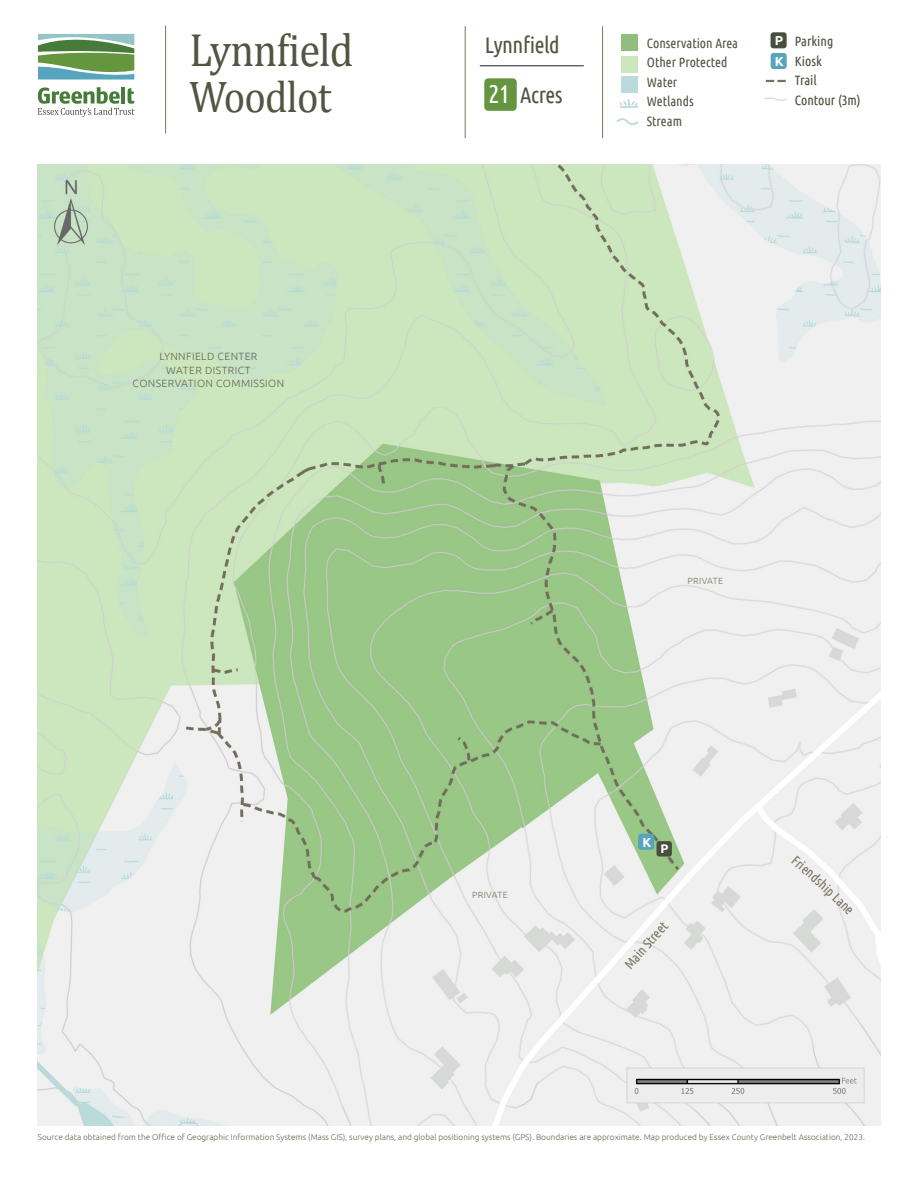
<style>
.page{position:relative;width:918px;height:1188px;background:#fff}
.page>*{position:absolute;margin:0;border:0;box-sizing:border-box;transform-origin:0 0}
.t1{font:46.8px "Cambria";letter-spacing:-.02em;color:#505642;scale:.91 1}
.t2{font:44.55px "Cambria";letter-spacing:-.02em;color:#505642;scale:.91 1}
.t3{font:22.65px "Ubuntu Condensed";letter-spacing:-.02em;color:#505642}
.t4{font:13.5px "Ubuntu Condensed";color:#505642}
.t5{font:13.5px "Ubuntu Condensed";color:#484f3c}
.t6{font:13.5px "Ubuntu Condensed";color:#787560}
.t7{font:700 13.05px "Ubuntu";color:#fff}
.t8{font:700 12.6px "Ubuntu";color:#fff}
.t9{font:300 10.5px "Ubuntu";letter-spacing:.04em;color:#676653}
.t10{font:300 9px "Ubuntu";letter-spacing:.04em;color:#787560}
.t11{font:300 8.25px "Ubuntu";color:#676653}
.s1{font-size:25.8px;color:#fff}
</style>
<div class="page">
<img style="left:38px;top:164px;width:842px;height:961px">
<svg style="left:38px;top:87px;width:96px;height:30px"></svg>
<svg style="left:38px;top:33px;width:96px;height:47px"></svg>
<div style="left:622px;top:35px;width:16px;height:16px;background:#91bd7e"></div>
<div style="left:622px;top:56px;width:16px;height:16px;background:#cce6be"></div>
<div style="left:622px;top:76px;width:16px;height:16px;background:#badadb"></div>
<div style="left:771px;top:32px;width:16px;height:16px;background:#484f3c;border-radius:3px"></div>
<svg style="left:766px;top:80px;width:20px;height:2px"></svg>
<svg style="left:764px;top:97px;width:23px;height:4px"></svg>
<hr style="left:602px;top:26px;width:1px;height:112px;background:#787560">
<hr style="left:465px;top:26px;width:1px;height:112px;background:#787560">
<hr style="left:480px;top:66px;width:104px;height:1px;background:#231f20">
<div style="left:484px;top:78px;width:33px;height:33px;background:#65963f;border-radius:4px"></div>
<svg style="left:619px;top:99px;width:19px;height:9px"></svg>
<div style="left:771px;top:53px;width:16px;height:16px;background:#57a4bd;border-radius:3px"></div>
<svg style="left:616px;top:118px;width:23px;height:7px"></svg>
<div style="left:656px;top:841px;width:16px;height:16px;background:#484f3c;border-radius:3px"></div>
<div style="left:638px;top:834px;width:16px;height:16px;background:#57a4bd;border-radius:3px"></div>
<hr style="left:165px;top:26px;width:1px;height:108px;background:#787560">
<svg style="left:791px;top:856px;width:62px;height:59px"></svg>
<p class="t1" style="left:190px;top:21px;width:182px">Lynnfield</p>
<p class="t2" style="left:190px;top:70px;width:157px">Woodlot</p>
<p class="t9" style="left:159px;top:350px;width:100px">LYNNFIELD CENTER</p>
<p class="t9" style="left:166px;top:364px;width:86px">WATER DISTRICT</p>
<p class="t9" style="left:133px;top:377px;width:153px">CONSERVATION COMMISSION</p>
<p class="t3" style="left:485px;top:31px;width:77px">Lynnfield</p>
<p class="t3" style="left:489px;top:81px;width:75px"><span class="s1">21</span> Acres</p>
<p class="t4" style="left:647px;top:35px;width:93px">Conservation Area</p>
<p class="t4" style="left:647px;top:54px;width:82px">Other Protected</p>
<p class="t4" style="left:647px;top:74px;width:32px">Water</p>
<p class="t4" style="left:647px;top:93px;width:48px">Wetlands</p>
<p class="t4" style="left:647px;top:113px;width:37px">Stream</p>
<p class="t7" style="left:775px;top:33px;width:10px">P</p>
<p class="t7" style="left:775px;top:53px;width:10px">K</p>
<p class="t5" style="left:795px;top:33px;width:40px">Parking</p>
<p class="t5" style="left:795px;top:53px;width:28px">Kiosk</p>
<p class="t5" style="left:795px;top:72px;width:23px">Trail</p>
<p class="t5" style="left:795px;top:92px;width:67px">Contour (3m)</p>
<p class="t10" style="left:472px;top:889px;width:37px">PRIVATE</p>
<p class="t10" style="left:688px;top:575px;width:37px">PRIVATE</p>
<p class="t7" style="left:642px;top:834px;width:10px">K</p>
<p class="t8" style="left:661px;top:841px;width:10px">P</p>
<p class="t6" style="left:621px;top:962px;width:60px;rotate:-49deg">Main Street</p>
<p class="t11" style="left:38px;top:1132px;width:829px">Source data obtained from the Office of Geographic Information Systems (Mass GIS), survey plans, and global positioning systems (GPS). Boundaries are approximate. Map produced by Essex County Greenbelt Association, 2023.</p>
</div>
